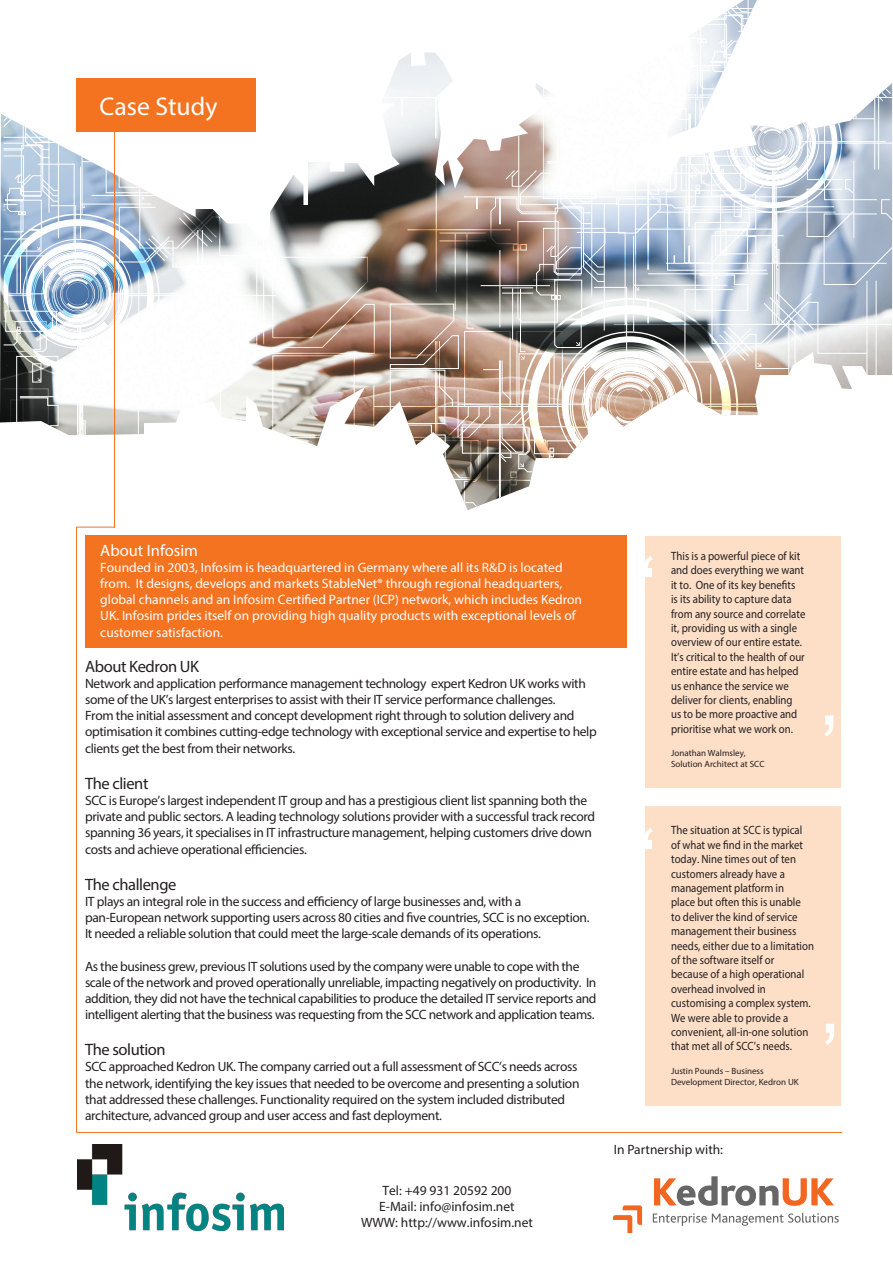
<style>
.page{position:relative;width:893px;height:1263px;background:#fff}
.page>*{position:absolute;margin:0;border:0;box-sizing:border-box;transform-origin:0 0}
.t1{font:90px "Arial Unicode MS";color:#fff}
.t2{font:25.8px "Myriad Pro";color:#fff}
.t3{font:16.5px "Myriad Pro";letter-spacing:-.025em;color:#231f20}
.t4{font:16.5px "Myriad Pro";color:#fff}
.t5{font:13.5px/16.2px "Myriad Pro";letter-spacing:-.025em;color:#231f20}
.t6{font:13.5px/16.2px "Myriad Pro";color:#fff}
.t7{font:13.5px "Myriad Pro";color:#231f20}
.t8{font:12px/14.4px "Myriad Pro";color:#231f20;scale:.9 1}
.t9{font:9px/10.8px "Myriad Pro";color:#231f20}
</style>
<div class="page">
<div style="left:85px;top:536px;width:542px;height:112px;background:#f47321"></div>
<svg style="left:613px;top:1205px;width:29px;height:27px"></svg>
<svg style="left:654px;top:1176px;width:180px;height:30px"></svg>
<svg style="left:653px;top:1213px;width:186px;height:13px"></svg>
<hr style="left:77px;top:1132px;width:765px;height:1px;background:#f47321">
<hr style="left:76px;top:527px;width:1px;height:606px;background:#f47321">
<hr style="left:77px;top:527px;width:38px;height:1px;background:#f47321">
<img style="left:0;top:114px;width:273px;height:316px">
<hr style="left:128px;top:295px;width:148px;height:1px;background:#fff">
<hr style="left:257px;top:201px;width:1px;height:143px;background:#fff">
<hr style="left:263px;top:201px;width:1px;height:143px;background:#fff">
<svg style="left:4px;top:78px;width:253px;height:358px"></svg>
<img style="left:273px;top:0;width:619px;height:510px">
<hr style="left:114px;top:130px;width:1px;height:398px;background:#f47321">
<div style="left:645px;top:536px;width:196px;height:251px;background:#fddec6"></div>
<div style="left:645px;top:807px;width:196px;height:299px;background:#fddec6"></div>
<img style="left:78px;top:1144px;width:206px;height:86px">
<p class="t2" style="left:100px;top:90px;width:119px">Case Study</p>
<p class="t4" style="left:100px;top:540px;width:99px">About Infosim</p>
<p class="t6" style="left:100px;top:559px;width:483px">Founded in 2003, Infosim is headquartered in Germany where all its R&amp;D is located from. It designs, develops and markets StableNet® through regional headquarters, global channels and an Infosim Certified Partner (ICP) network, which includes Kedron UK. Infosim prides itself on providing high quality products with exceptional levels of customer satisfaction.</p>
<p class="t8" style="left:671px;top:549px;width:151px">This is a powerful piece of kit and does everything we want it to. One of its key benefits<br>is its ability to capture data from any source and correlate it, providing us with a single overview of our entire estate.<br>It’s critical to the health of our entire estate and has helped us enhance the service we deliver for clients, enabling us to be more proactive and prioritise what we work on.</p>
<p class="t9" style="left:671px;top:748px;width:95px">Jonathan Walmsley,<br>Solution Architect at SCC</p>
<p class="t1" style="left:638px;top:525px;width:21px">‘</p>
<p class="t3" style="left:85px;top:656px;width:116px">About Kedron UK</p>
<p class="t5" style="left:85px;top:675px;width:513px">Network and application performance management technology expert Kedron UK works with some of the UK’s largest enterprises to assist with their IT service performance challenges.<br>From the initial assessment and concept development right through to solution delivery and optimisation it combines cutting-edge technology with exceptional service and expertise to help clients get the best from their networks.</p>
<p class="t3" style="left:85px;top:773px;width:65px">The client</p>
<p class="t5" style="left:85px;top:792px;width:512px">SCC is Europe’s largest independent IT group and has a prestigious client list spanning both the private and public sectors. A leading technology solutions provider with a successful track record spanning 36 years, it specialises in IT infrastructure management, helping customers drive down costs and achieve operational efficiencies.</p>
<p class="t3" style="left:85px;top:874px;width:93px">The challenge</p>
<p class="t5" style="left:85px;top:893px;width:506px">IT plays an integral role in the success and efficiency of large businesses and, with a pan-European network supporting users across 80 cities and five countries, SCC is no exception.<br>It needed a reliable solution that could meet the large-scale demands of its operations.</p>
<p class="t5" style="left:85px;top:958px;width:513px">As the business grew, previous IT solutions used by the company were unable to cope with the scale of the network and proved operationally unreliable, impacting negatively on productivity. In addition, they did not have the technical capabilities to produce the detailed IT service reports and intelligent alerting that the business was requesting from the SCC network and application teams.</p>
<p class="t3" style="left:85px;top:1039px;width:82px">The solution</p>
<p class="t5" style="left:85px;top:1058px;width:496px">SCC approached Kedron UK. The company carried out a full assessment of SCC’s needs across the network, identifying the key issues that needed to be overcome and presenting a solution that addressed these challenges. Functionality required on the system included distributed architecture, advanced group and user access and fast deployment.</p>
<p class="t8" style="left:671px;top:823px;width:160px">The situation at SCC is typical of what we find in the market today. Nine times out of ten customers already have a management platform in<br>place but often this is unable<br>to deliver the kind of service management their business needs, either due to a limitation of the software itself or because of a high operational overhead involved in customising a complex system.<br>We were able to provide a convenient, all-in-one solution that met all of SCC’s needs.</p>
<p class="t9" style="left:671px;top:1065px;width:129px">Justin Pounds – Business<br>Development Director, Kedron UK</p>
<p class="t1" style="left:638px;top:797px;width:21px">‘</p>
<p class="t7" style="left:614px;top:1141px;width:111px">In Partnership with:</p>
<p class="t1" style="left:819px;top:683px;width:21px">’</p>
<p class="t1" style="left:820px;top:991px;width:22px">’</p>
<p class="t7" style="left:382px;top:1182px;width:130px">Tel: +49 931 20592 200</p>
<p class="t7" style="left:379px;top:1198px;width:137px">E-Mail: info@infosim.net</p>
<p class="t7" style="left:361px;top:1214px;width:173px">WWW: http://www.infosim.net</p>
</div>
